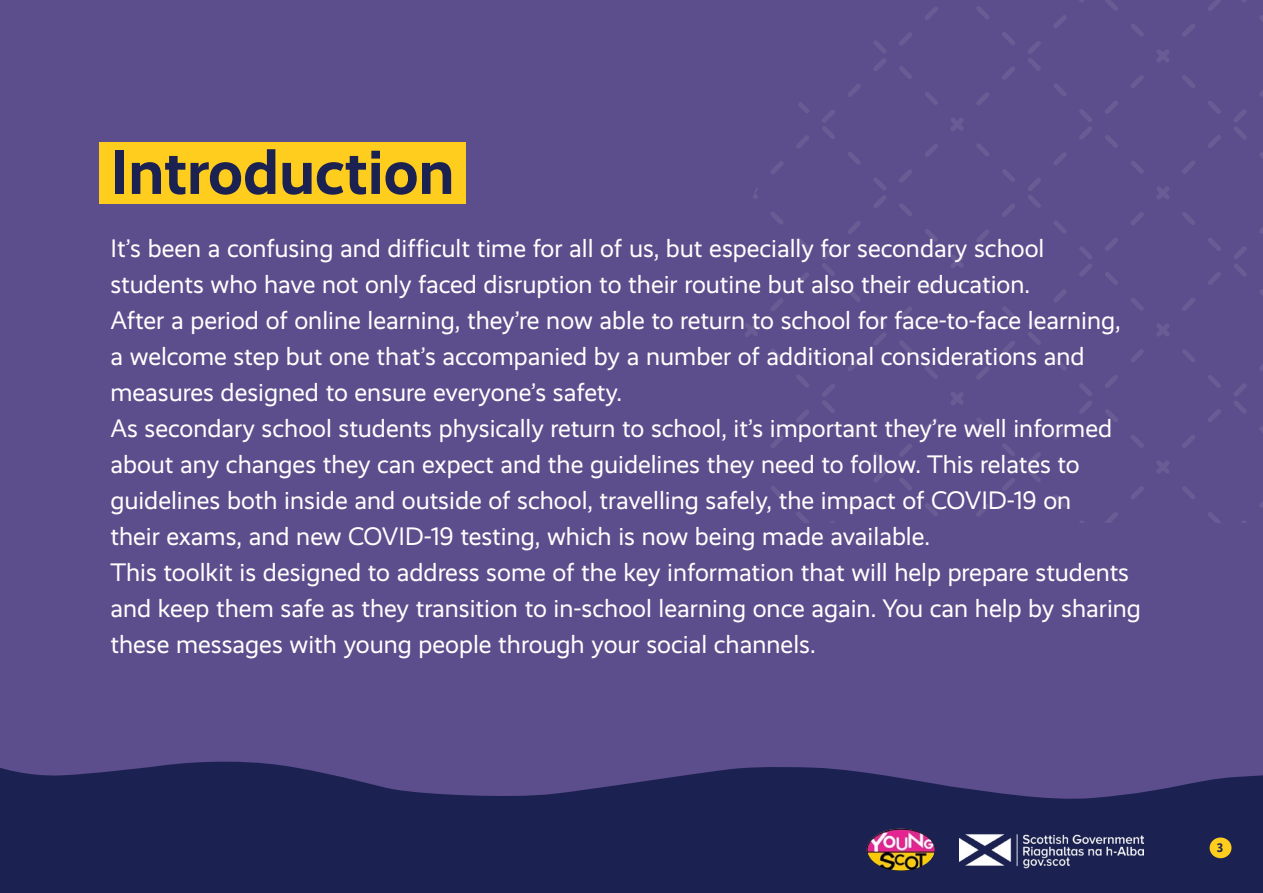
<style>
.page{position:relative;width:1263px;height:893px;background:#fff}
.page>*{position:absolute;margin:0;border:0;box-sizing:border-box;transform-origin:0 0}
.t1{font:700 63px "Realist";color:#1b2251}
.t2{font:25.5px/36px "Realist";color:#fff}
.t3{font:700 12.45px "Realist";color:#1b2251}
</style>
<div class="page">
<div style="left:0;top:0;width:1263px;height:850px;background:#5c4d8c"></div>
<div style="left:99px;top:142px;width:367px;height:62px;background:#ffcd1e"></div>
<svg style="left:745px;top:0;width:518px;height:523px"></svg>
<svg style="left:0;top:761px;width:1263px;height:132px;fill:#1b2251"></svg>
<div style="left:1209px;top:837px;width:22px;height:21px;background:#ffcd1e;border-radius:50%"></div>
<img style="left:959px;top:832px;width:185px;height:38px">
<img style="left:867px;top:829px;width:68px;height:42px">
<h1 class="t1" style="left:110px;top:136px;width:346px">Introduction</h1>
<p class="t2" style="left:110px;top:230px;width:1032px">It’s been a confusing and difficult time for all of us, but especially for secondary school students who have not only faced disruption to their routine but also their education.<br>After a period of online learning, they’re now able to return to school for face-to-face learning,<br>a welcome step but one that’s accompanied by a number of additional considerations and measures designed to ensure everyone’s safety.<br>As secondary school students physically return to school, it’s important they’re well informed about any changes they can expect and the guidelines they need to follow. This relates to guidelines both inside and outside of school, travelling safely, the impact of COVID-19 on<br>their exams, and new COVID-19 testing, which is now being made available.<br>This toolkit is designed to address some of the key information that will help prepare students and keep them safe as they transition to in-school learning once again. You can help by sharing these messages with young people through your social channels.</p>
<p class="t3" style="left:1217px;top:841px;width:8px">3</p>
</div>
